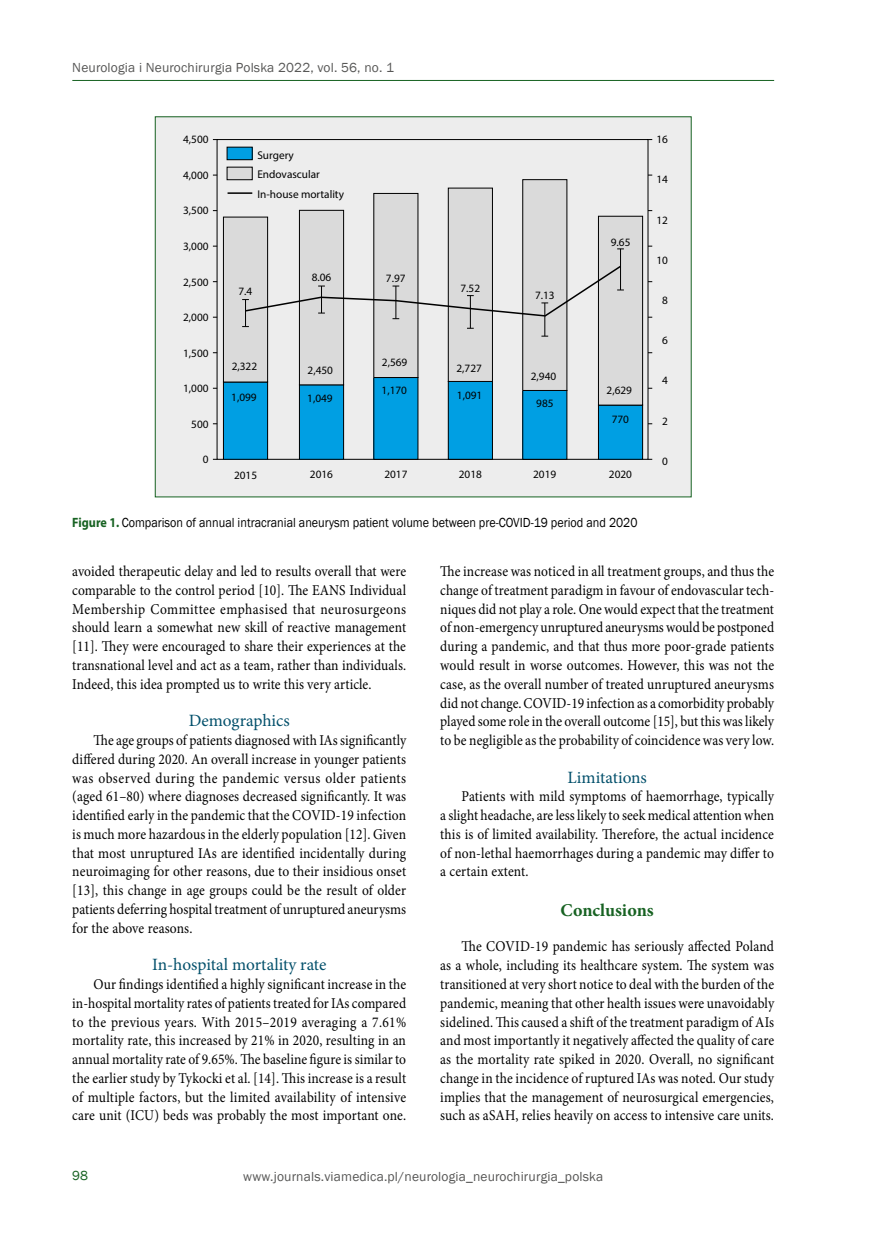
<style>
.page{position:relative;width:872px;height:1234px;background:#fff}
.page>*{position:absolute;margin:0;border:0;box-sizing:border-box;transform-origin:0 0}
.t1{font:700 18px "Minion Pro";color:#176222}
.t2{font:17.25px "Minion Pro";color:#03506b}
.t3{font:15px/18.8px "Minion Pro";letter-spacing:.005em;color:#000;text-align:justify;scale:.9 1}
.t4{font:13.5px "Franklin Gothic";letter-spacing:.01em;color:#575756}
.t5{font:13.5px "Franklin Gothic";color:#000;scale:.9 1}
.t6{font:13.5px "Franklin Gothic";color:#176222}
.t7{font:11.25px/19.6px "Myriad Pro";color:#000}
.s1{font-family:"Myriad Pro";font-weight:700;color:#176222}
</style>
<div class="page">
<hr style="left:72px;top:80px;width:702px;height:1px;background:#176222">
<div style="left:155px;top:117px;width:536px;height:380px;background:#ededed"></div>
<div style="left:223px;top:382px;width:45px;height:77px;background:#009fe3"></div>
<div style="left:223px;top:381px;width:45px;height:78px;border:1px solid #000"></div>
<div style="left:223px;top:217px;width:45px;height:165px;background:#dadada"></div>
<div style="left:223px;top:216px;width:45px;height:166px;border:1px solid #000"></div>
<div style="left:299px;top:385px;width:44px;height:74px;background:#009fe3"></div>
<div style="left:299px;top:384px;width:45px;height:75px;border:1px solid #000"></div>
<div style="left:299px;top:210px;width:44px;height:175px;background:#dadada"></div>
<div style="left:299px;top:210px;width:45px;height:175px;border:1px solid #000"></div>
<div style="left:374px;top:377px;width:44px;height:82px;background:#009fe3"></div>
<div style="left:448px;top:381px;width:44px;height:78px;background:#009fe3"></div>
<div style="left:448px;top:381px;width:45px;height:78px;border:1px solid #000"></div>
<div style="left:523px;top:390px;width:44px;height:69px;background:#009fe3"></div>
<div style="left:522px;top:390px;width:45px;height:69px;border:1px solid #000"></div>
<div style="left:598px;top:405px;width:44px;height:54px;background:#009fe3"></div>
<div style="left:598px;top:404px;width:45px;height:55px;border:1px solid #000"></div>
<div style="left:374px;top:193px;width:44px;height:184px;background:#dadada"></div>
<div style="left:448px;top:188px;width:44px;height:193px;background:#dadada"></div>
<div style="left:448px;top:188px;width:45px;height:194px;border:1px solid #000"></div>
<div style="left:523px;top:180px;width:44px;height:210px;background:#dadada"></div>
<div style="left:522px;top:179px;width:45px;height:212px;border:1px solid #000"></div>
<div style="left:598px;top:216px;width:44px;height:189px;background:#dadada"></div>
<div style="left:598px;top:216px;width:45px;height:189px;border:1px solid #000"></div>
<hr style="left:544px;top:303px;width:1px;height:33px;background:#000">
<hr style="left:620px;top:249px;width:1px;height:41px;background:#000">
<svg style="left:242px;top:264px;width:382px;height:65px"></svg>
<div style="left:227px;top:167px;width:25px;height:13px;background:#dadada"></div>
<div style="left:227px;top:167px;width:26px;height:13px;border:1px solid #000"></div>
<div style="left:227px;top:147px;width:25px;height:13px;background:#009fe3"></div>
<div style="left:227px;top:147px;width:26px;height:13px;border:1px solid #000"></div>
<hr style="left:227px;top:192px;width:25px;height:2px;background:#000">
<p class="t4" style="left:72px;top:59px;width:323px">Neurologia i Neurochirurgia Polska 2022, vol. 56, no. 1</p>
<p class="t7" style="left:183px;top:129px;width:27px">4,500</p>
<p class="t7" style="left:183px;top:165px;width:27px">4,000</p>
<p class="t7" style="left:183px;top:200px;width:27px">3,500</p>
<p class="t7" style="left:183px;top:236px;width:27px">3,000</p>
<p class="t7" style="left:183px;top:272px;width:27px">2,500</p>
<p class="t7" style="left:183px;top:307px;width:27px">2,000</p>
<p class="t7" style="left:183px;top:343px;width:27px">1,500</p>
<p class="t7" style="left:183px;top:378px;width:27px">1,000</p>
<p class="t7" style="left:191px;top:414px;width:19px">500</p>
<p class="t7" style="left:203px;top:449px;width:7px">0</p>
<p class="t7" style="left:257px;top:145px;width:88px">Surgery<br>Endovascular<br>In-house mortality</p>
<p class="t7" style="left:611px;top:232px;width:21px">9.65</p>
<p class="t7" style="left:312px;top:267px;width:21px">8.06</p>
<p class="t7" style="left:386px;top:268px;width:21px">7.97</p>
<p class="t7" style="left:238px;top:281px;width:15px">7.4</p>
<p class="t7" style="left:460px;top:278px;width:21px">7.52</p>
<p class="t7" style="left:535px;top:285px;width:21px">7.13</p>
<p class="t7" style="left:232px;top:356px;width:27px">2,322</p>
<p class="t7" style="left:307px;top:360px;width:27px">2,450</p>
<p class="t7" style="left:382px;top:352px;width:27px">2,569</p>
<p class="t7" style="left:456px;top:358px;width:27px">2,727</p>
<p class="t7" style="left:531px;top:366px;width:27px">2,940</p>
<p class="t7" style="left:231px;top:387px;width:27px">1,099</p>
<p class="t7" style="left:307px;top:388px;width:27px">1,049</p>
<p class="t7" style="left:381px;top:380px;width:27px">1,170</p>
<p class="t7" style="left:457px;top:385px;width:27px">1,091</p>
<p class="t7" style="left:536px;top:393px;width:19px">985</p>
<p class="t7" style="left:606px;top:380px;width:27px">2,629</p>
<p class="t7" style="left:612px;top:409px;width:19px">770</p>
<p class="t7" style="left:234px;top:465px;width:25px">2015</p>
<p class="t7" style="left:609px;top:463px;width:25px">2020</p>
<p class="t7" style="left:310px;top:463px;width:25px">2016</p>
<p class="t7" style="left:384px;top:463px;width:25px">2017</p>
<p class="t7" style="left:459px;top:463px;width:25px">2018</p>
<p class="t7" style="left:533px;top:463px;width:25px">2019</p>
<p class="t5" style="left:72px;top:513px;width:629px"><span class="s1">Figure 1.</span> Comparison of annual intracranial aneurysm patient volume between pre-COVID-19 period and 2020</p>
<p class="t7" style="left:656px;top:129px;width:13px">16</p>
<p class="t7" style="left:656px;top:169px;width:13px">14</p>
<p class="t7" style="left:656px;top:210px;width:13px">12</p>
<p class="t7" style="left:656px;top:250px;width:13px">10</p>
<p class="t7" style="left:662px;top:290px;width:7px">8</p>
<p class="t7" style="left:662px;top:330px;width:7px">6</p>
<p class="t7" style="left:662px;top:370px;width:7px">4</p>
<p class="t7" style="left:662px;top:410px;width:7px">2</p>
<p class="t7" style="left:662px;top:451px;width:7px">0</p>
<p class="t3" style="left:72px;top:562px;width:372px">avoided therapeutic delay and led to results overall that were comparable to the control period [10]. The EANS Individual Membership Committee emphasised that neurosurgeons should learn a somewhat new skill of reactive management [11]. They were encouraged to share their experiences at the transnational level and act as a team, rather than individuals.<br>Indeed, this idea prompted us to write this very article.</p>
<p class="t2" style="left:189px;top:709px;width:103px">Demographics</p>
<p class="t3" style="left:72px;top:730px;width:372px;text-indent:21px">The age groups of patients diagnosed with IAs significantly differed during 2020. An overall increase in younger patients was observed during the pandemic versus older patients (aged 61–80) where diagnoses decreased significantly. It was identified early in the pandemic that the COVID-19 infection is much more hazardous in the elderly population [12]. Given that most unruptured IAs are identified incidentally during neuroimaging for other reasons, due to their insidious onset [13], this change in age groups could be the result of older patients deferring hospital treatment of unruptured aneurysms for the above reasons.</p>
<p class="t2" style="left:152px;top:952px;width:176px">In-hospital mortality rate</p>
<p class="t3" style="left:72px;top:974px;width:372px;text-indent:21px">Our findings identified a highly significant increase in the in-hospital mortality rates of patients treated for IAs compared to the previous years. With 2015–2019 averaging a 7.61% mortality rate, this increased by 21% in 2020, resulting in an annual mortality rate of 9.65%. The baseline figure is similar to the earlier study by Tykocki et al. [14]. This increase is a result of multiple factors, but the limited availability of intensive care unit (ICU) beds was probably the most important one.</p>
<p class="t3" style="left:440px;top:562px;width:372px">The increase was noticed in all treatment groups, and thus the change of treatment paradigm in favour of endovascular tech&shy;niques did not play a role. One would expect that the treatment of non-emergency unruptured aneurysms would be postponed during a pandemic, and that thus more poor-grade patients would result in worse outcomes. However, this was not the case, as the overall number of treated unruptured aneurysms did not change. COVID-19 infection as a comorbidity probably played some role in the overall outcome [15], but this was likely to be negligible as the probability of coincidence was very low.</p>
<p class="t2" style="left:567px;top:765px;width:81px">Limitations</p>
<p class="t3" style="left:440px;top:787px;width:372px;text-indent:21px">Patients with mild symptoms of haemorrhage, typically a slight headache, are less likely to seek medical attention when this is of limited availability. Therefore, the actual incidence of non-lethal haemorrhages during a pandemic may differ to a certain extent.</p>
<p class="t1" style="left:560px;top:897px;width:95px">Conclusions</p>
<p class="t3" style="left:440px;top:937px;width:372px;text-indent:21px">The COVID-19 pandemic has seriously affected Poland as a whole, including its healthcare system. The system was transitioned at very short notice to deal with the burden of the pandemic, meaning that other health issues were unavoidably sidelined. This caused a shift of the treatment paradigm of AIs and most importantly it negatively affected the quality of care as the mortality rate spiked in 2020. Overall, no significant change in the incidence of ruptured IAs was noted. Our study implies that the management of neurosurgical emergencies, such as aSAH, relies heavily on access to intensive care units.</p>
<p class="t6" style="left:72px;top:1166px;width:17px">98</p>
<p class="t4" style="left:243px;top:1168px;width:361px">www.journals.viamedica.pl/neurologia_neurochirurgia_polska</p>
</div>
